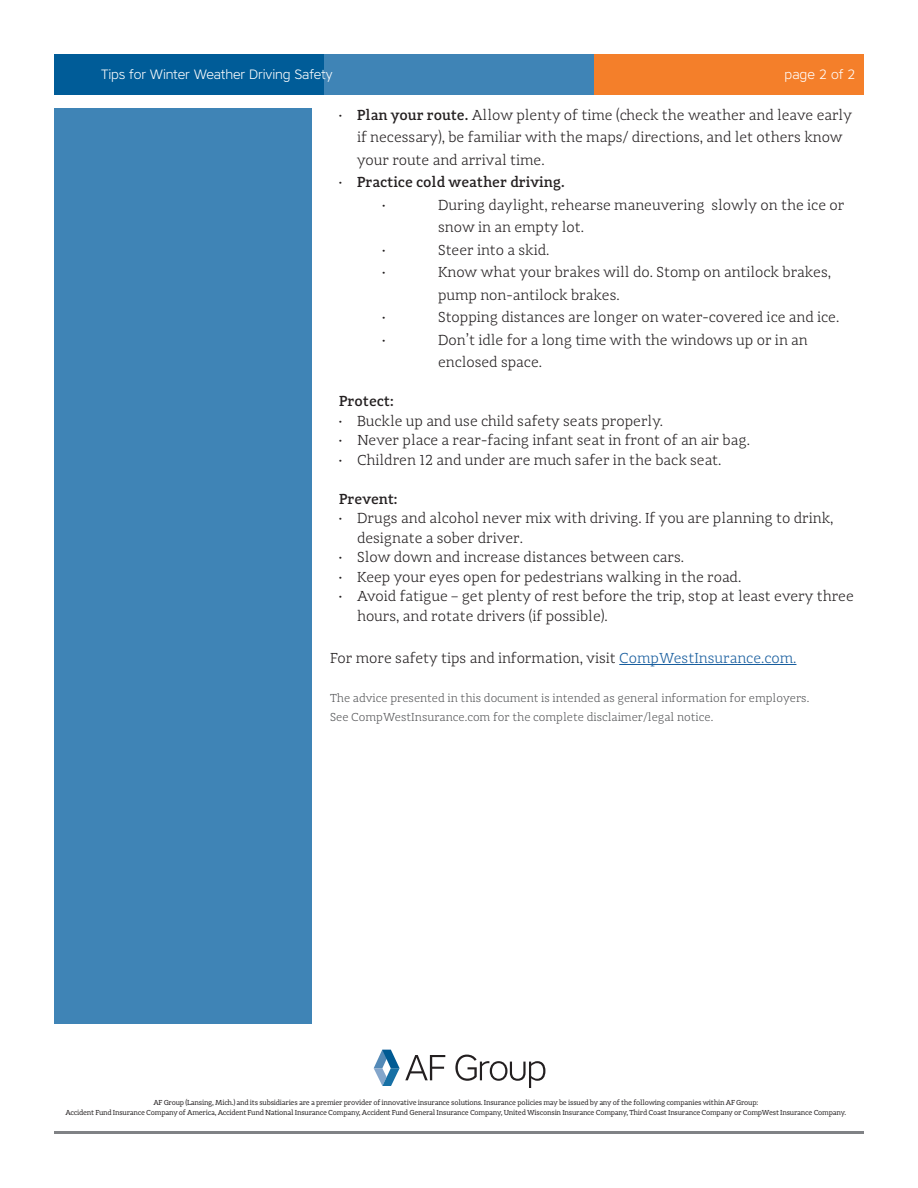
<style>
.page{position:relative;width:918px;height:1188px;background:#fff}
.page>*{position:absolute;margin:0;border:0;box-sizing:border-box;transform-origin:0 0}
.body_text_bullets{font:300 15px/22.5px "Adagio Slab";color:#231f20}
.p__paragraphs{font:300 15px "Adagio Slab";color:#231f20}
.body_text_bullets-2{font:500 15px "Adagio Slab";color:#231f20}
.Page_Count_Heading{font:300 13.5px "Core Sans A";letter-spacing:-.01em;color:#fff}
.p__paragraphs-2{font:300 12px "Adagio Slab";color:#57585a}
.t1{font:7.5px/10.5px "Adagio Slab";letter-spacing:-.03em;color:#231f20;text-align:center}
.s1{font-weight:500}
.s2{font-weight:300}
.s3{color:#175d9e}
</style>
<div class="page">
<div style="left:54px;top:54px;width:270px;height:40px;background:#005c98"></div>
<div style="left:324px;top:54px;width:270px;height:40px;background:#3f84b6"></div>
<div style="left:594px;top:54px;width:270px;height:40px;background:#f47f2a"></div>
<svg style="left:455px;top:1055px;width:90px;height:33px"></svg>
<svg style="left:374px;top:1050px;width:71px;height:36px"></svg>
<hr style="left:54px;top:1131px;width:810px;height:3px;background:#808285">
<hr style="left:619px;top:664px;width:177px;height:1px;background:#175d9e">
<div style="left:54px;top:108px;width:258px;height:916px;background:#3f84b6"></div>
<p class="Page_Count_Heading" style="left:101px;top:66px;width:233px">Tips for Winter Weather Driving Safety</p>
<p class="Page_Count_Heading" style="left:785px;top:65px;width:72px">page 2 of 2</p>
<p class="body_text_bullets" style="left:357px;top:104px;width:496px;text-indent:-18px">• <span class="s1">Plan your route.</span> Allow plenty of time (check the weather and leave early if necessary), be familiar with the maps/ directions, and let others know your route and arrival time.</p>
<p class="body_text_bullets-2" style="left:339px;top:173px;width:227px"><span class="s2">•</span> Practice cold weather driving.</p>
<p class="body_text_bullets" style="left:382px;top:194px;width:4px">•</p>
<p class="body_text_bullets" style="left:438px;top:194px;width:408px">During daylight, rehearse maneuvering slowly on the ice or snow in an empty lot.</p>
<p class="body_text_bullets" style="left:382px;top:239px;width:4px">•</p>
<p class="body_text_bullets" style="left:438px;top:239px;width:113px">Steer into a skid.</p>
<p class="body_text_bullets" style="left:382px;top:261px;width:4px">•</p>
<p class="body_text_bullets" style="left:438px;top:261px;width:395px">Know what your brakes will do. Stomp on antilock brakes, pump non-antilock brakes.</p>
<p class="body_text_bullets" style="left:382px;top:306px;width:4px">•</p>
<p class="body_text_bullets" style="left:438px;top:306px;width:403px">Stopping distances are longer on water-covered ice and ice.</p>
<p class="body_text_bullets" style="left:382px;top:329px;width:4px">•</p>
<p class="body_text_bullets" style="left:438px;top:329px;width:371px">Don’t idle for a long time with the windows up or in an</p>
<p class="body_text_bullets" style="left:438px;top:351px;width:106px">enclosed space.</p>
<p class="body_text_bullets-2" style="left:339px;top:392px;width:56px">Protect:</p>
<p class="body_text_bullets" style="left:339px;top:410px;width:326px">• Buckle up and use child safety seats properly.</p>
<p class="body_text_bullets" style="left:339px;top:429px;width:412px">• Never place a rear-facing infant seat in front of an air bag.</p>
<p class="body_text_bullets" style="left:339px;top:449px;width:384px">• Children 12 and under are much safer in the back seat.</p>
<p class="body_text_bullets-2" style="left:339px;top:489px;width:60px">Prevent:</p>
<p class="body_text_bullets" style="left:357px;top:509px;width:478px;line-height:19.5px;text-indent:-18px">• Drugs and alcohol never mix with driving. If you are planning to drink, designate a sober driver.</p>
<p class="body_text_bullets" style="left:339px;top:546px;width:347px">• Slow down and increase distances between cars.</p>
<p class="body_text_bullets" style="left:339px;top:566px;width:404px">• Keep your eyes open for pedestrians walking in the road.</p>
<p class="body_text_bullets" style="left:357px;top:587px;width:498px;line-height:19.5px;text-indent:-18px">• Avoid fatigue – get plenty of rest before the trip, stop at least every three hours, and rotate drivers (if possible).</p>
<p class="p__paragraphs" style="left:330px;top:649px;width:468px">For more safety tips and information, visit <span class="s3">CompWestInsurance.com.</span></p>
<p class="p__paragraphs-2" style="left:330px;top:691px;width:481px">The advice presented in this document is intended as general information for employers.</p>
<p class="p__paragraphs-2" style="left:330px;top:710px;width:385px">See CompWestInsurance.com for the complete disclaimer/legal notice.</p>
<p class="t1" style="left:65px;top:1097px;width:782px">AF Group (Lansing, Mich.) and its subsidiaries are a premier provider of innovative insurance solutions. Insurance policies may be issued by any of the following companies within AF Group:<br>Accident Fund Insurance Company of America, Accident Fund National Insurance Company, Accident Fund General Insurance Company, United Wisconsin Insurance Company, Third Coast Insurance Company or CompWest Insurance Company.</p>
</div>
